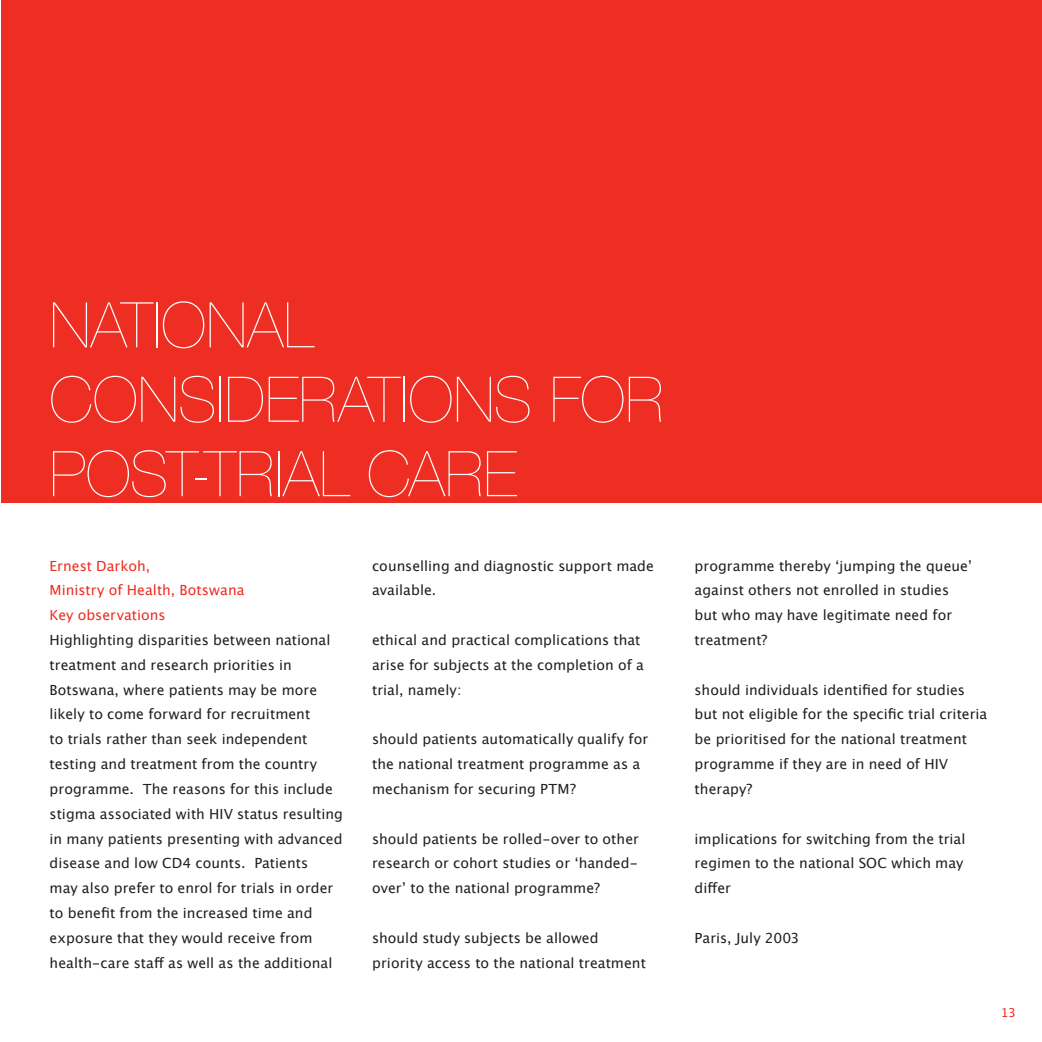
<style>
.page{position:relative;width:1042px;height:1042px;background:#fff}
.page>*{position:absolute;margin:0;border:0;box-sizing:border-box;transform-origin:0 0}
.Headline{font:200 63px/74.4px "Helvetica Neue";color:#fff}
.body{font:14px/24.8px "Lucida Grande";letter-spacing:.005em;color:#231f20}
.sub_head{font:14px/24.8px "Lucida Grande";letter-spacing:.005em;color:#ee2e22}
.t1{font:12.25px "Lucida Grande";color:#ee2e22}
</style>
<div class="page">
<div style="left:1px;top:0;width:1041px;height:503px;background:#ee2e22"></div>
<p class="Headline" style="left:50px;top:287px;width:616px">NATIONAL<br>CONSIDERATIONS FOR<br>POST-TRIAL CARE</p>
<p class="sub_head" style="left:50px;top:553px;width:196px">Ernest Darkoh,<br>Ministry of Health, Botswana</p>
<p class="sub_head" style="left:50px;top:603px;width:118px">Key observations</p>
<p class="body" style="left:50px;top:628px;width:295px">Highlighting disparities between national treatment and research priorities in Botswana, where patients may be more likely to come forward for recruitment<br>to trials rather than seek independent testing and treatment from the country programme. The reasons for this include stigma associated with HIV status resulting in many patients presenting with advanced disease and low CD4 counts. Patients<br>may also prefer to enrol for trials in order to benefit from the increased time and exposure that they would receive from health-care staff as well as the additional</p>
<p class="body" style="left:372px;top:553px;width:283px">counselling and diagnostic support made available.</p>
<p class="body" style="left:372px;top:628px;width:273px">ethical and practical complications that arise for subjects at the completion of a trial, namely:</p>
<p class="body" style="left:372px;top:727px;width:277px">should patients automatically qualify for the national treatment programme as a mechanism for securing PTM?</p>
<p class="body" style="left:372px;top:826px;width:268px;text-align:justify">should patients be rolled-over to other research or cohort studies or ʻhanded&shy;overʼ to the national programme?</p>
<p class="body" style="left:372px;top:925px;width:275px">should study subjects be allowed priority access to the national treatment</p>
<p class="body" style="left:694px;top:553px;width:279px">programme thereby ʻjumping the queueʼ against others not enrolled in studies but who may have legitimate need for treatment?</p>
<p class="body" style="left:694px;top:677px;width:294px">should individuals identified for studies but not eligible for the specific trial criteria be prioritised for the national treatment programme if they are in need of HIV therapy?</p>
<p class="body" style="left:694px;top:826px;width:272px">implications for switching from the trial regimen to the national SOC which may differ</p>
<p class="body" style="left:694px;top:925px;width:106px">Paris, July 2003</p>
<p class="t1" style="left:1001px;top:1006px;width:17px">13</p>
</div>
